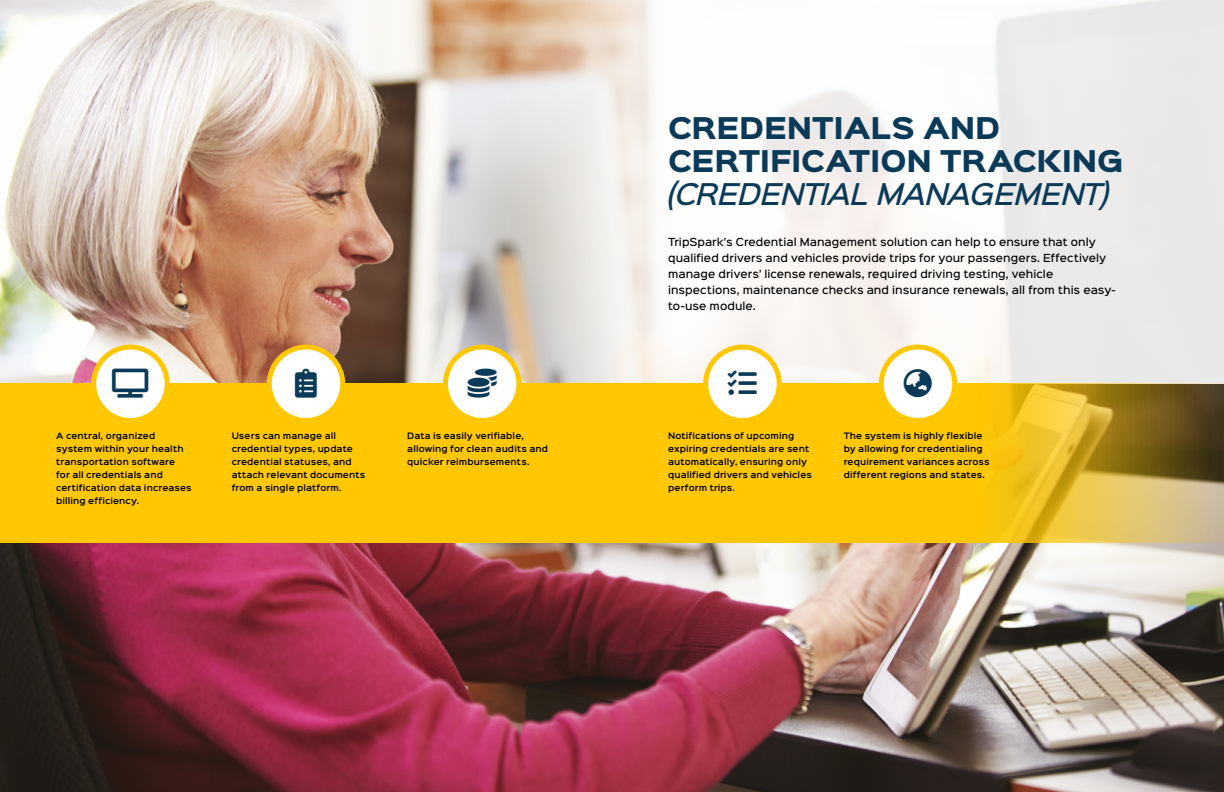
<style>
.page{position:relative;width:1224px;height:792px;background:#fff}
.page>*{position:absolute;margin:0;border:0;box-sizing:border-box;transform-origin:0 0}
.t1{font:29px "Font Awesome 5 Free Solid";color:#0b3a59}
.t2{font:900 27px/33px "Sinkin Sans 800";letter-spacing:-.01em;color:#0b3a59}
.t3{font:italic 500 27px "Sinkin Sans 500";letter-spacing:-.03em;color:#0b3a59}
.t4{font:500 10px/16px "Sinkin Sans 500";letter-spacing:.005em;color:#000}
.t5{font:600 8px/13px "Sinkin Sans 600";letter-spacing:.015em;color:#000}
</style>
<div class="page">
<img style="left:0;top:0;width:1224px;height:792px">
<svg style="left:504px;top:0;width:720px;height:384px"></svg>
<svg style="left:0;top:384px;width:1224px;height:159px;background:#f1be0a"></svg>
<div style="left:94px;top:347px;width:73px;height:74px;background:#fff;border-radius:50%"></div>
<div style="left:91px;top:345px;width:79px;height:78px;border:5px solid #fec700;border-radius:50%"></div>
<div style="left:269px;top:347px;width:74px;height:74px;background:#fff;border-radius:50%"></div>
<div style="left:267px;top:345px;width:78px;height:78px;border:5px solid #fec700;border-radius:50%"></div>
<div style="left:445px;top:347px;width:74px;height:74px;background:#fff;border-radius:50%"></div>
<div style="left:443px;top:345px;width:78px;height:78px;border:5px solid #fec700;border-radius:50%"></div>
<div style="left:706px;top:347px;width:73px;height:74px;background:#fff;border-radius:50%"></div>
<div style="left:703px;top:345px;width:79px;height:78px;border:5px solid #fec700;border-radius:50%"></div>
<div style="left:881px;top:347px;width:74px;height:74px;background:#fff;border-radius:50%"></div>
<div style="left:879px;top:345px;width:78px;height:78px;border:5px solid #fec700;border-radius:50%"></div>
<h1 class="t1" style="left:295px;top:368px;width:23px">●□▲▼</h1>
<h1 class="t1" style="left:468px;top:368px;width:30px">□■▲</h1>
<p class="t5" style="left:56px;top:428px;width:137px">A central, organized system within your health transportation software<br>for all credentials and certification data increases billing efficiency.</p>
<p class="t5" style="left:232px;top:428px;width:135px">Users can manage all credential types, update credential statuses, and attach relevant documents from a single platform.</p>
<p class="t5" style="left:407px;top:428px;width:142px">Data is easily verifiable, allowing for clean audits and quicker reimbursements.</p>
<h2 class="t2" style="left:668px;top:113px;width:457px">CREDENTIALS AND<br>CERTIFICATION TRACKING</h2>
<h2 class="t3" style="left:668px;top:171px;width:442px">(CREDENTIAL MANAGEMENT)</h2>
<p class="t4" style="left:668px;top:233px;width:449px">TripSpark’s Credential Management solution can help to ensure that only qualified drivers and vehicles provide trips for your passengers. Effectively manage drivers’ license renewals, required driving testing, vehicle inspections, maintenance checks and insurance renewals, all from this easy&shy;to-use module.</p>
<h1 class="t1" style="left:728px;top:368px;width:31px">▼▲▲</h1>
<p class="t5" style="left:668px;top:428px;width:145px">Notifications of upcoming expiring credentials are sent automatically, ensuring only qualified drivers and vehicles perform trips.</p>
<p class="t5" style="left:844px;top:428px;width:147px">The system is highly flexible by allowing for credentialing requirement variances across different regions and states.</p>
</div>
